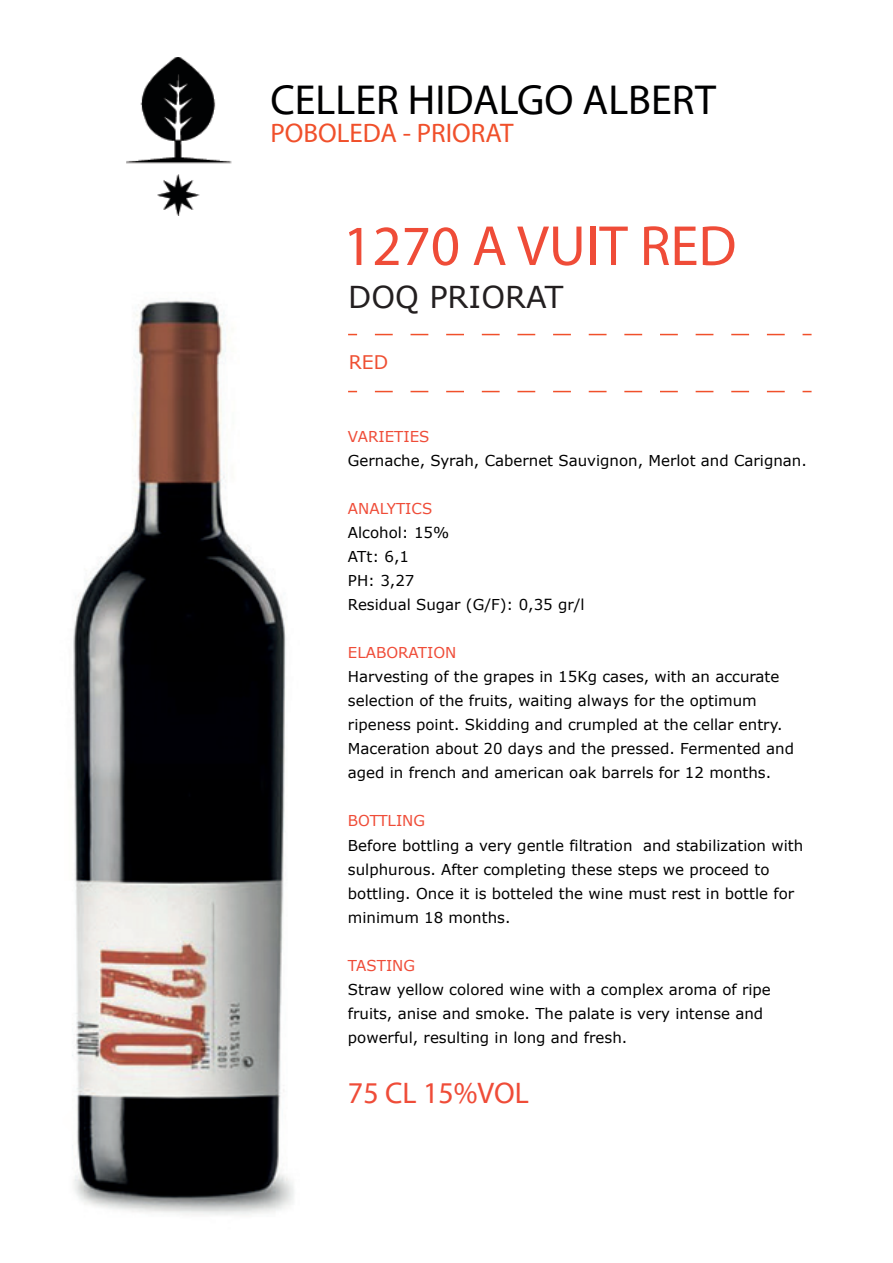
<style>
.page{position:relative;width:893px;height:1263px;background:#fff}
.page>*{position:absolute;margin:0;border:0;box-sizing:border-box;transform-origin:0 0}
.t1{font:900 extra-condensed 57px "Helvetica LT";color:#ef4c38}
.t2{font:42.3px "Helvetica LT Extra Compressed";color:#000001}
.t3{font:30.15px "Verdana";color:#231f20}
.t4{font:900 extra-condensed 30px "Helvetica LT";color:#ef4c38}
.t5{font:900 extra-condensed 27px "Helvetica LT";color:#f0502b}
.t6{font:18.75px "Verdana";color:#ef4f32}
.t7{font:15px/24px "Verdana";color:#000001}
.t8{font:15px "Verdana";color:#ef4c38}
</style>
<div class="page">
<svg style="left:375px;top:391px;width:410px;height:1px"></svg>
<img style="left:126px;top:57px;width:105px;height:158px">
<svg style="left:375px;top:334px;width:410px;height:1px"></svg>
<img style="left:72px;top:300px;width:222px;height:915px">
<h2 class="t2" style="left:270px;top:76px;width:447px">CELLER HIDALGO ALBERT</h2>
<h3 class="t5" style="left:270px;top:118px;width:245px">POBOLEDA - PRIORAT</h3>
<h1 class="t1" style="left:343px;top:215px;width:395px">1270 A VUIT RED</h1>
<h3 class="t3" style="left:348px;top:277px;width:217px">DOQ PRIORAT</h3>
<p class="t6" style="left:349px;top:349px;width:41px">RED</p>
<p class="t8" style="left:348px;top:426px;width:83px">VARIETIES</p>
<p class="t7" style="left:348px;top:448px;width:460px">Gernache, Syrah, Cabernet Sauvignon, Merlot and Carignan.</p>
<p class="t8" style="left:348px;top:498px;width:86px">ANALYTICS</p>
<p class="t7" style="left:348px;top:520px;width:238px">Alcohol: 15%<br>ATt: 6,1<br>PH: 3,27<br>Residual Sugar (G/F): 0,35 gr/l</p>
<p class="t8" style="left:348px;top:642px;width:110px">ELABORATION</p>
<p class="t7" style="left:348px;top:664px;width:448px">Harvesting of the grapes in 15Kg cases, with an accurate selection of the fruits, waiting always for the optimum ripeness point. Skidding and crumpled at the cellar entry.<br>Maceration about 20 days and the pressed. Fermented and aged in french and american oak barrels for 12 months.</p>
<p class="t8" style="left:348px;top:811px;width:79px">BOTTLING</p>
<p class="t7" style="left:348px;top:833px;width:457px">Before bottling a very gentle filtration and stabilization with sulphurous. After completing these steps we proceed to bottling. Once it is botteled the wine must rest in bottle for minimum 18 months.</p>
<p class="t8" style="left:348px;top:955px;width:69px">TASTING</p>
<p class="t7" style="left:348px;top:977px;width:424px">Straw yellow colored wine with a complex aroma of ripe fruits, anise and smoke. The palate is very intense and powerful, resulting in long and fresh.</p>
<h3 class="t4" style="left:348px;top:1076px;width:183px">75 CL 15%VOL</h3>
</div>
